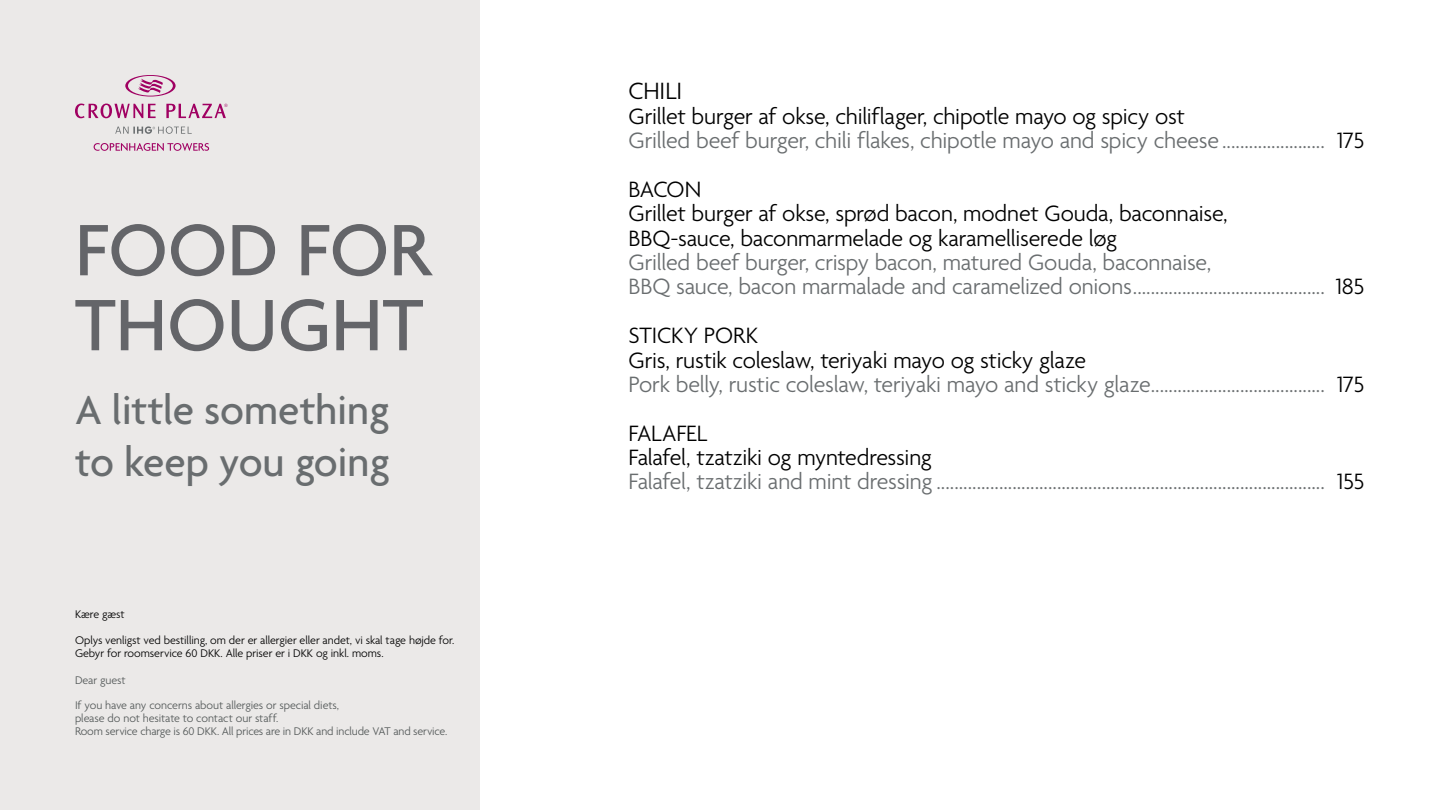
<style>
.page{position:relative;width:1440px;height:810px;background:#fff}
.page>*{position:absolute;margin:0;border:0;box-sizing:border-box;transform-origin:0 0}
.t1{font:500 78.75px/75px "Agenda";color:#646569}
.t2{font:500 43.5px/52.2px "Agenda";color:#696d6f}
.t3{font:300 25.5px "Agenda";letter-spacing:-.005em;color:#000}
.t4{font:300 24px/24.4px "Agenda";letter-spacing:-.01em;color:#696d6f}
.t5{font:300 24px/24.4px "Agenda";letter-spacing:-.01em;color:#000}
.t6{font:300 12px/25.5px "Agenda";letter-spacing:-.01em;color:#545959}
.t7{font:300 12px/25.5px "Agenda";letter-spacing:-.005em;color:#000}
.s1{color:#000}
</style>
<div class="page">
<div style="left:0;top:0;width:480px;height:810px;background:#ebe9e8"></div>
<svg style="left:94px;top:143px;width:115px;height:8px"></svg>
<svg style="left:115px;top:126px;width:77px;height:8px"></svg>
<svg style="left:125px;top:75px;width:51px;height:22px"></svg>
<svg style="left:75px;top:104px;width:81px;height:14px"></svg>
<svg style="left:166px;top:104px;width:62px;height:14px"></svg>
<h1 class="t1" style="left:75px;top:217px;width:357px">FOOD FOR<br>THOUGHT</h1>
<h2 class="t2" style="left:75px;top:386px;width:316px">A little something to keep you going</h2>
<p class="t7" style="left:75px;top:603px;width:381px">Kære gæst<br>Oplys venligst ved bestilling, om der er allergier eller andet, vi skal tage højde for.</p>
<p class="t7" style="left:75px;top:641px;width:310px">Gebyr for roomservice 60 DKK. Alle priser er i DKK og inkl. moms.</p>
<p class="t6" style="left:75px;top:668px;width:266px">Dear guest<br>If you have any concerns about allergies or special diets,</p>
<p class="t6" style="left:75px;top:713px;width:374px;line-height:12.8px">please do not hesitate to contact our staff.<br>Room service charge is 60 DKK. All prices are in DKK and include VAT and service.</p>
<p class="t3" style="left:628px;top:77px;width:55px">CHILI</p>
<p class="t4" style="left:628px;top:105px;width:737px"><span class="s1">Grillet burger af okse, chiliflager, chipotle mayo og spicy ost<br></span>Grilled beef burger, chili flakes, chipotle mayo and spicy cheese ....................... <span class="s1">175</span></p>
<p class="t5" style="left:628px;top:178px;width:601px">BACON<br>Grillet burger af okse, sprød bacon, modnet Gouda, baconnaise,<br>BBQ-sauce, baconmarmelade og karamelliserede løg</p>
<p class="t4" style="left:628px;top:252px;width:737px">Grilled beef burger, crispy bacon, matured Gouda, baconnaise,<br>BBQ sauce, bacon marmalade and caramelized onions........................................... <span class="s1">185</span></p>
<p class="t4" style="left:629px;top:325px;width:737px"><span class="s1">STICKY PORK<br>Gris, rustik coleslaw, teriyaki mayo og sticky glaze<br></span>Pork belly, rustic coleslaw, teriyaki mayo and sticky glaze....................................... <span class="s1">175</span></p>
<p class="t4" style="left:629px;top:422px;width:737px"><span class="s1">FALAFEL<br>Falafel, tzatziki og myntedressing<br></span>Falafel, tzatziki and mint dressing ....................................................................................... <span class="s1">155</span></p>
</div>
